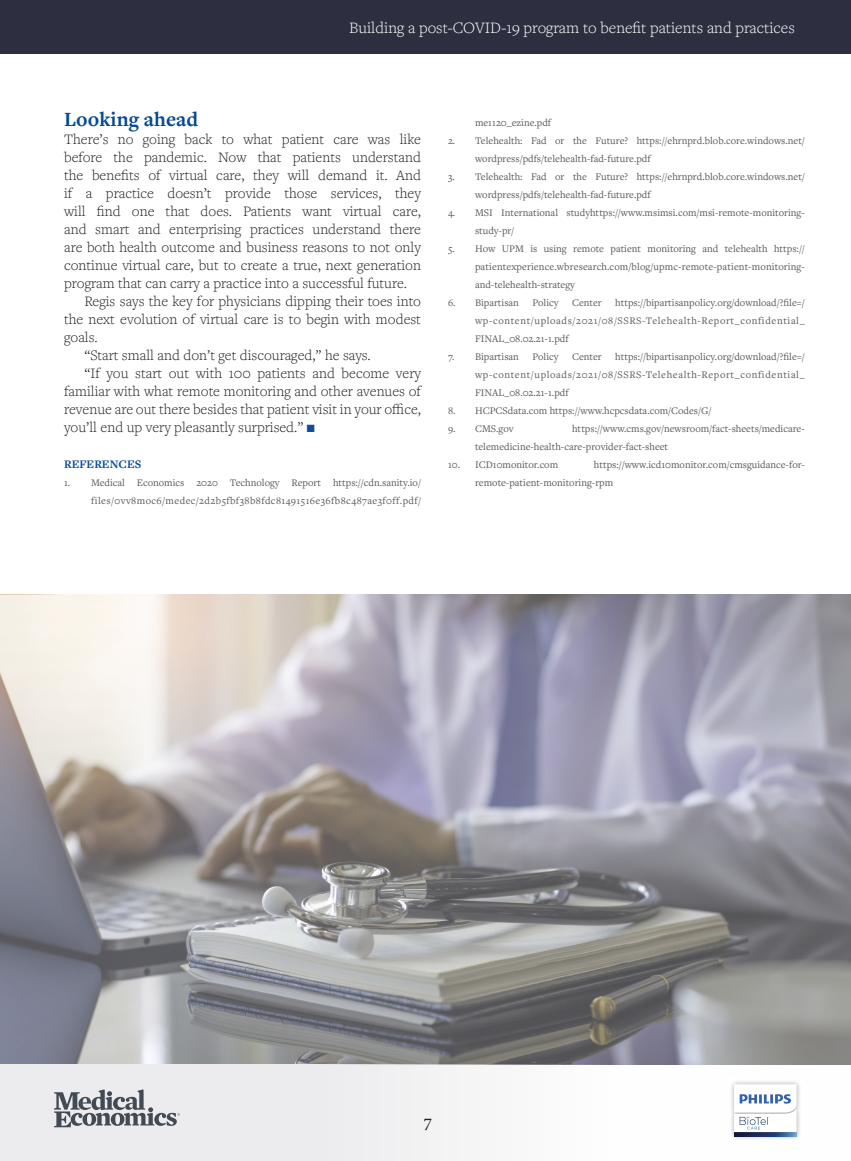
<style>
.page{position:relative;width:851px;height:1161px;background:#fff}
.page>*{position:absolute;margin:0;border:0;box-sizing:border-box;transform-origin:0 0}
.Subhead_1{font:700 21px "Freight Text Pro";color:#054a91}
.t1{font:18px "Minion Pro";color:#231f20}
.t2{font:300 16.5px "Freight Text Pro";color:#fff}
.Body_copy_-_no_inden{font:300 15px/18px "Freight Text Pro";color:#231f20;text-align:justify}
.Body_copy{font:300 15px/18px "Freight Text Pro";color:#231f20;text-align:justify}
.Body_copy_-_no_inden-2{font:700 12px "Freight Text Pro";color:#0f4f96}
.t3{font:10.5px/18px "Freight Text Pro";color:#57585a}
.t4{font:10.5px/18px "Freight Text Pro";letter-spacing:.04em;color:#57585a;text-align:right}
.s1{color:#0f4f96}
</style>
<div class="page">
<div style="left:0;top:0;width:850px;height:54px;background:#2d2f40"></div>
<img style="left:0;top:594px;width:850px;height:470px">
<div style="left:0;top:1064px;width:850px;height:97px;background:#ececee"></div>
<svg style="left:54px;top:1089px;width:126px;height:38px"></svg>
<img style="left:726px;top:1077px;width:78px;height:67px">
<img style="left:726px;top:1125px;width:8px;height:15px">
<svg style="left:734px;top:1084px;width:70px;height:56px"></svg>
<h3 class="t2" style="left:349px;top:17px;width:447px">Building a post-COVID-19 program to benefit patients and practices</h3>
<p class="Subhead_1" style="left:64px;top:105px;width:136px">Looking ahead</p>
<p class="Body_copy_-_no_inden" style="left:64px;top:130px;width:358px">There’s no going back to what patient care was like before the pandemic. Now that patients understand the benefits of virtual care, they will demand it. And if a practice doesn’t provide those services, they will find one that does. Patients want virtual care, and smart and enterprising practices understand there are both health outcome and business reasons to not only continue virtual care, but to create a true, next generation program that can carry a practice into a successful future.</p>
<p class="Body_copy" style="left:64px;top:292px;width:358px;text-indent:20px">Regis says the key for physicians dipping their toes into the next evolution of virtual care is to begin with modest goals.</p>
<p class="Body_copy" style="left:84px;top:346px;width:288px">“Start small and don’t get discouraged,” he says.</p>
<p class="Body_copy" style="left:64px;top:364px;width:358px;text-indent:20px">“If you start out with 100 patients and become very familiar with what remote monitoring and other avenues of revenue are out there besides that patient visit in your office, you’ll end up very pleasantly surprised.” <span class="s1">■</span></p>
<p class="Body_copy_-_no_inden-2" style="left:64px;top:456px;width:79px">REFERENCES</p>
<p class="t4" style="left:64px;top:473px;width:358px">1. Medical Economics 2020 Technology Report https://cdn.sanity.io/ files/0vv8moc6/medec/2d2b5fbf38b8fdc81491516e36fb8c487ae3f0ff.pdf/</p>
<p class="t3" style="left:475px;top:113px;width:78px">me1120_ezine.pdf</p>
<p class="t3" style="left:475px;top:131px;width:331px;text-indent:-27px">2. Telehealth: Fad or the Future? https://ehrnprd.blob.core.windows.net/ wordpress/pdfs/telehealth-fad-future.pdf</p>
<p class="t3" style="left:475px;top:167px;width:331px;text-indent:-27px">3. Telehealth: Fad or the Future? https://ehrnprd.blob.core.windows.net/ wordpress/pdfs/telehealth-fad-future.pdf</p>
<p class="t3" style="left:475px;top:203px;width:331px;text-indent:-27px">4. MSI International studyhttps://www.msimsi.com/msi-remote-monitoring&shy;study-pr/</p>
<p class="t3" style="left:475px;top:239px;width:331px;text-align:justify;text-indent:-27px">5. How UPM is using remote patient monitoring and telehealth https:// patientexperience.wbresearch.com/blog/upmc-remote-patient-monitoring&shy;and-telehealth-strategy</p>
<p class="t3" style="left:448px;top:293px;width:72px">6. Bipartisan</p>
<p class="t3" style="left:532px;top:293px;width:28px">Policy</p>
<p class="t3" style="left:572px;top:293px;width:31px">Center</p>
<p class="t3" style="left:475px;top:293px;width:331px;text-align:justify;text-indent:140px">https://bipartisanpolicy.org/download/?file=/ wp-content/uploads/2021/08/SSRS-Telehealth-Report_confidential_ FINAL_08.02.21-1.pdf</p>
<p class="t3" style="left:448px;top:347px;width:72px">7. Bipartisan</p>
<p class="t3" style="left:532px;top:347px;width:28px">Policy</p>
<p class="t3" style="left:572px;top:347px;width:31px">Center</p>
<p class="t3" style="left:475px;top:347px;width:331px;text-align:justify;text-indent:140px">https://bipartisanpolicy.org/download/?file=/ wp-content/uploads/2021/08/SSRS-Telehealth-Report_confidential_ FINAL_08.02.21-1.pdf</p>
<p class="t3" style="left:448px;top:401px;width:265px">8. HCPCSdata.com https://www.hcpcsdata.com/Codes/G/</p>
<p class="t3" style="left:448px;top:419px;width:67px">9. CMS.gov</p>
<p class="t3" style="left:475px;top:419px;width:331px;text-indent:97px">https://www.cms.gov/newsroom/fact-sheets/medicare&shy;telemedicine-health-care-provider-fact-sheet</p>
<p class="t3" style="left:448px;top:455px;width:112px">10. ICD10monitor.com</p>
<p class="t3" style="left:475px;top:455px;width:331px;text-indent:119px">https://www.icd10monitor.com/cmsguidance-for&shy;remote-patient-monitoring-rpm</p>
<h2 class="t1" style="left:423px;top:1112px;width:10px">7</h2>
</div>
